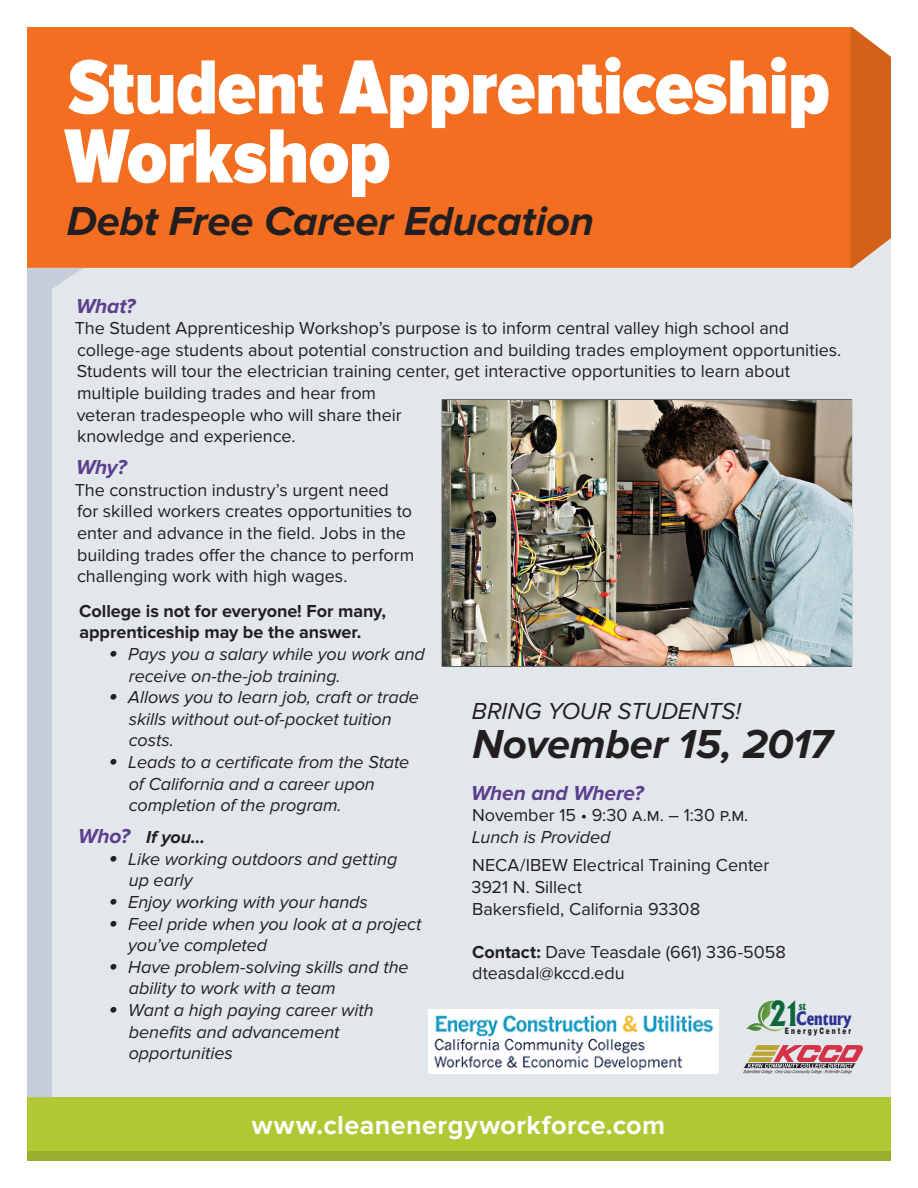
<style>
.page{position:relative;width:918px;height:1188px;background:#fff}
.page>*{position:absolute;margin:0;border:0;box-sizing:border-box;transform-origin:0 0}
.t1{font:900 79.5px/69px "Proxima Nova Cond";letter-spacing:-.01em;color:#fff}
.t2{font:italic 700 42px "Proxima Nova";letter-spacing:-.01em;color:#231f20}
.t3{font:800 33px "Albertus";color:#0c6638;scale:.82 1}
.t4{font:700 27px "Proxima Nova";letter-spacing:.015em;color:#fff}
.t5{font:italic 24px "Proxima Nova";letter-spacing:-.005em;color:#231f20}
.t6{font:italic 700 21px "Proxima Nova";letter-spacing:-.005em;color:#5b3e8e}
.t7{font:18px/21.6px "Proxima Nova";color:#231f20}
.t8{font:italic 18px/21.6px "Proxima Nova";letter-spacing:-.005em;color:#231f20}
.t9{font:700 18px/21.6px "Proxima Nova";color:#231f20}
.t10{font:italic 700 18px "Proxima Nova";color:#231f20}
.t11{font:800 17.7px "Albertus";color:#2e3092;scale:.82 1}
.t12{font:800 10.95px "Albertus";color:#0c6638;scale:.82 1}
.t13{font:900 9px "Helvetica";letter-spacing:.34em;color:#231f20;scale:.66 1}
.s1{font-size:27px}
.s2{font-style:italic}
.s3{font-weight:700}
</style>
<div class="page">
<div style="left:83px;top:268px;width:808px;height:829px;background:#e2e7ec"></div>
<div style="left:27px;top:27px;width:823px;height:241px;background:#f36e21"></div>
<div style="left:27px;top:1097px;width:864px;height:64px;background:#99ae2c"></div>
<svg style="left:850px;top:27px;width:41px;height:241px;background:#d77233"></svg>
<div style="left:27px;top:1097px;width:864px;height:54px;background:#b1c734"></div>
<svg style="left:27px;top:268px;width:56px;height:829px;background:#d5dce3"></svg>
<img style="left:442px;top:400px;width:409px;height:266px">
<img style="left:428px;top:1009px;width:290px;height:65px">
<svg style="left:746px;top:1001px;width:39px;height:31px"></svg>
<svg style="left:743px;top:1045px;width:120px;height:29px;background:#c29693"></svg>
<h1 class="t1" style="left:64px;top:55px;width:767px">Student Apprenticeship<br>Workshop</h1>
<p class="t2" style="left:67px;top:197px;width:529px">Debt Free Career Education</p>
<h2 class="t6" style="left:76px;top:294px;width:61px">What?</h2>
<p class="t7" style="left:75px;top:318px;width:768px">The Student Apprenticeship Workshop’s purpose is to inform central valley high school and college-age students about potential construction and building trades employment opportunities.<br>Students will tour the electrician training center, get interactive opportunities to learn about multiple building trades and hear from<br>veteran tradespeople who will share their<br>knowledge and experience.</p>
<h2 class="t6" style="left:76px;top:455px;width:52px">Why?</h2>
<p class="t7" style="left:75px;top:479px;width:341px">The construction industry’s urgent need for skilled workers creates opportunities to enter and advance in the field. Jobs in the building trades offer the chance to perform challenging work with high wages.</p>
<p class="t9" style="left:79px;top:600px;width:309px">College is not for everyone! For many, apprenticeship may be the answer.</p>
<p class="t8" style="left:129px;top:644px;width:297px;text-indent:-21px"><span class="s1">•</span> Pays you a salary while you work and receive on-the-job training.</p>
<p class="t8" style="left:129px;top:687px;width:292px;text-indent:-21px"><span class="s1">•</span> Allows you to learn job, craft or trade skills without out-of-pocket tuition costs.</p>
<p class="t8" style="left:129px;top:752px;width:282px;text-indent:-21px"><span class="s1">•</span> Leads to a certificate from the State of California and a career upon completion of the program.</p>
<h2 class="t6" style="left:78px;top:824px;width:53px">Who?</h2>
<p class="t10" style="left:146px;top:827px;width:60px">If you…</p>
<p class="t8" style="left:129px;top:848px;width:270px;text-indent:-21px"><span class="s1">•</span> Like working outdoors and getting up early</p>
<p class="t8" style="left:108px;top:892px;width:261px"><span class="s1">•</span> Enjoy working with your hands</p>
<p class="t8" style="left:128px;top:913px;width:295px;text-indent:-20px"><span class="s1">•</span> Feel pride when you look at a project you’ve completed</p>
<p class="t8" style="left:129px;top:956px;width:281px;text-indent:-21px"><span class="s1">•</span> Have problem-solving skills and the ability to work with a team</p>
<p class="t8" style="left:129px;top:1000px;width:247px;text-indent:-21px"><span class="s1">•</span> Want a high paying career with benefits and advancement opportunities</p>
<p class="t5" style="left:472px;top:697px;width:271px">BRING YOUR STUDENTS!</p>
<p class="t2" style="left:473px;top:720px;width:361px">November 15, 2017</p>
<h2 class="t6" style="left:471px;top:781px;width:174px">When and Where?</h2>
<p class="t7" style="left:472px;top:805px;width:278px">November 15 • 9:30 a.m. – 1:30 p.m.<br><span class="s2">Lunch is Provided</span></p>
<p class="t7" style="left:472px;top:855px;width:299px">NECA/IBEW Electrical Training Center<br>3921 N. Sillect<br>Bakersfield, California 93308</p>
<p class="t7" style="left:472px;top:941px;width:315px"><span class="s3">Contact:</span> Dave Teasdale (661) 336-5058 dteasdal@kccd.edu</p>
<p class="t3" style="left:769px;top:993px;width:41px">21</p>
<p class="t12" style="left:799px;top:999px;width:11px">st</p>
<p class="t11" style="left:796px;top:1007px;width:69px">Century</p>
<p class="t13" style="left:785px;top:1025px;width:102px">EnergyCenter</p>
<p class="t4" style="left:252px;top:1109px;width:415px">www.cleanenergyworkforce.com</p>
</div>
